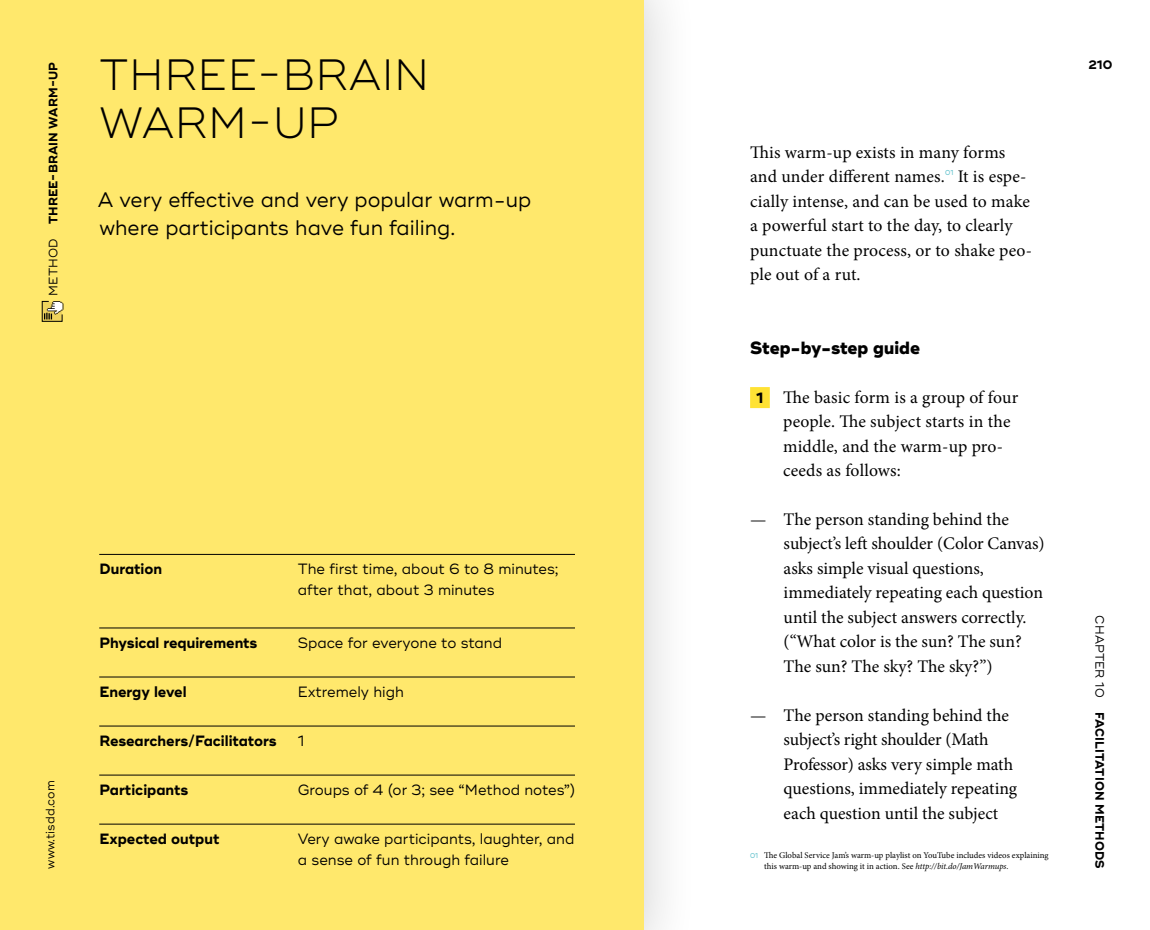
<style>
.page{position:relative;width:1150px;height:930px;background:#fff}
.page>*{position:absolute;margin:0;border:0;box-sizing:border-box;transform-origin:0 0}
._2_Headline_Normal{font:300 43.75px/47.2px "Ridley Grotesk";letter-spacing:.01em;color:#000;scale:.96 1}
._3_Introduction{font:21px/28px "Ridley Grotesk";color:#000;scale:.96 1}
.text_wo__indent{font:17.68px/24.5px "Minion Pro";color:#000}
.text_listing{font:17.68px/24.5px "Minion Pro";letter-spacing:.01em;color:#000}
.headline_secondary_c{font:800 17.68px "Ridley Grotesk";color:#000;scale:.96 1}
.info_insert_listing{font:14.88px/20.5px "Ridley Grotesk";color:#000;scale:.96 1}
.info_insert_listing-2{font:700 14.88px "Ridley Grotesk";color:#000;scale:.96 1}
.t1{font:700 12.25px "Ridley Grotesk";letter-spacing:.01em;color:#000;scale:.96 1}
.t2{font:12.25px "Ridley Grotesk";letter-spacing:.01em;color:#000;scale:.96 1}
.Footnote{font:8.75px/10.5px "Minion Pro";color:#000}
.text_wo__indent-2{font:500 7.17px "Ridley Grotesk";color:#63c2cd;scale:.9 1}
.s1{font-weight:400}
.s2{font-family:"Ridley Grotesk";font-weight:700;font-size:14.88px}
.s3{font-family:"Ridley Grotesk";font-weight:500;font-size:7px;color:#63c2cd}
.s4{font-style:italic}
</style>
<div class="page">
<div style="left:0;top:0;width:699px;height:929px;background:#000;opacity:.2"></div>
<div style="left:0;top:0;width:644px;height:929px;background:#ffe86c"></div>
<svg style="left:42px;top:300px;width:21px;height:22px"></svg>
<hr style="left:99px;top:554px;width:476px;height:1px;background:#000">
<hr style="left:99px;top:627px;width:476px;height:1px;background:#000">
<hr style="left:99px;top:676px;width:476px;height:1px;background:#000">
<hr style="left:99px;top:725px;width:476px;height:1px;background:#000">
<hr style="left:99px;top:774px;width:476px;height:1px;background:#000">
<hr style="left:99px;top:823px;width:476px;height:1px;background:#000">
<div style="left:750px;top:387px;width:20px;height:21px;background:#ffe234"></div>
<p class="t1" style="left:46px;top:295px;width:245px;rotate:-90deg"><span class="s1">METHOD</span> THREE-BRAIN WARM-UP</p>
<p class="_2_Headline_Normal" style="left:99px;top:52px;width:345px">THREE-BRAIN<br>WARM-UP</p>
<p class="_3_Introduction" style="left:98px;top:186px;width:453px">A very effective and very popular warm-up where participants have fun failing.</p>
<p class="t2" style="left:43px;top:868px;width:93px;rotate:-90deg">www.tisdd.com</p>
<p class="info_insert_listing-2" style="left:99px;top:560px;width:67px">Duration</p>
<p class="info_insert_listing" style="left:298px;top:559px;width:273px">The first time, about 6 to 8 minutes; after that, about 3 minutes</p>
<p class="info_insert_listing-2" style="left:99px;top:633px;width:166px">Physical requirements</p>
<p class="info_insert_listing" style="left:298px;top:632px;width:214px">Space for everyone to stand</p>
<p class="info_insert_listing-2" style="left:99px;top:682px;width:92px">Energy level</p>
<p class="info_insert_listing" style="left:298px;top:681px;width:112px">Extremely high</p>
<p class="info_insert_listing-2" style="left:99px;top:731px;width:186px">Researchers/Facilitators</p>
<p class="info_insert_listing" style="left:298px;top:730px;width:8px">1</p>
<p class="info_insert_listing-2" style="left:99px;top:780px;width:94px">Participants</p>
<p class="info_insert_listing" style="left:298px;top:779px;width:291px">Groups of 4 (or 3; see “Method notes”)</p>
<p class="info_insert_listing-2" style="left:99px;top:829px;width:127px">Expected output</p>
<p class="info_insert_listing" style="left:298px;top:828px;width:290px">Very awake participants, laughter, and a sense of fun through failure</p>
<p class="text_wo__indent" style="left:750px;top:140px;width:257px">This warm-up exists in many forms and under different names.</p>
<p class="text_wo__indent-2" style="left:945px;top:168px;width:11px">01</p>
<p class="text_wo__indent" style="left:750px;top:164px;width:283px;text-indent:208px">It is espe&shy;cially intense, and can be used to make a powerful start to the day, to clearly punctuate the process, or to shake peo&shy;ple out of a rut.</p>
<p class="headline_secondary_c" style="left:750px;top:337px;width:178px">Step-by-step guide</p>
<p class="text_listing" style="left:783px;top:385px;width:237px;text-indent:-27px"><span class="s2">1</span> The basic form is a group of four people. The subject starts in the middle, and the warm-up pro&shy;ceeds as follows:</p>
<p class="text_wo__indent" style="left:783px;top:506px;width:262px;text-indent:-34px">— The person standing behind the subject’s left shoulder (Color Canvas) asks simple visual questions, immediately repeating each question until the subject answers correctly. (“What color is the sun? The sun?<br>The sun? The sky? The sky?”)</p>
<p class="text_wo__indent" style="left:783px;top:702px;width:235px;text-indent:-34px">— The person standing behind the subject’s right shoulder (Math<br>Professor) asks very simple math questions, immediately repeating each question until the subject</p>
<p class="Footnote" style="left:764px;top:850px;width:286px;text-indent:-14px"><span class="s3">01</span> The Global Service Jam’s warm-up playlist on YouTube includes videos explaining this warm-up and showing it in action. See <span class="s4">http://bit.do/JamWarmups</span>.</p>
<p class="t1" style="left:1088px;top:58px;width:27px">210</p>
<p class="t1" style="left:1107px;top:615px;width:265px;rotate:90deg"><span class="s1">CHAPTER 10</span> FACILITATION METHODS</p>
</div>
